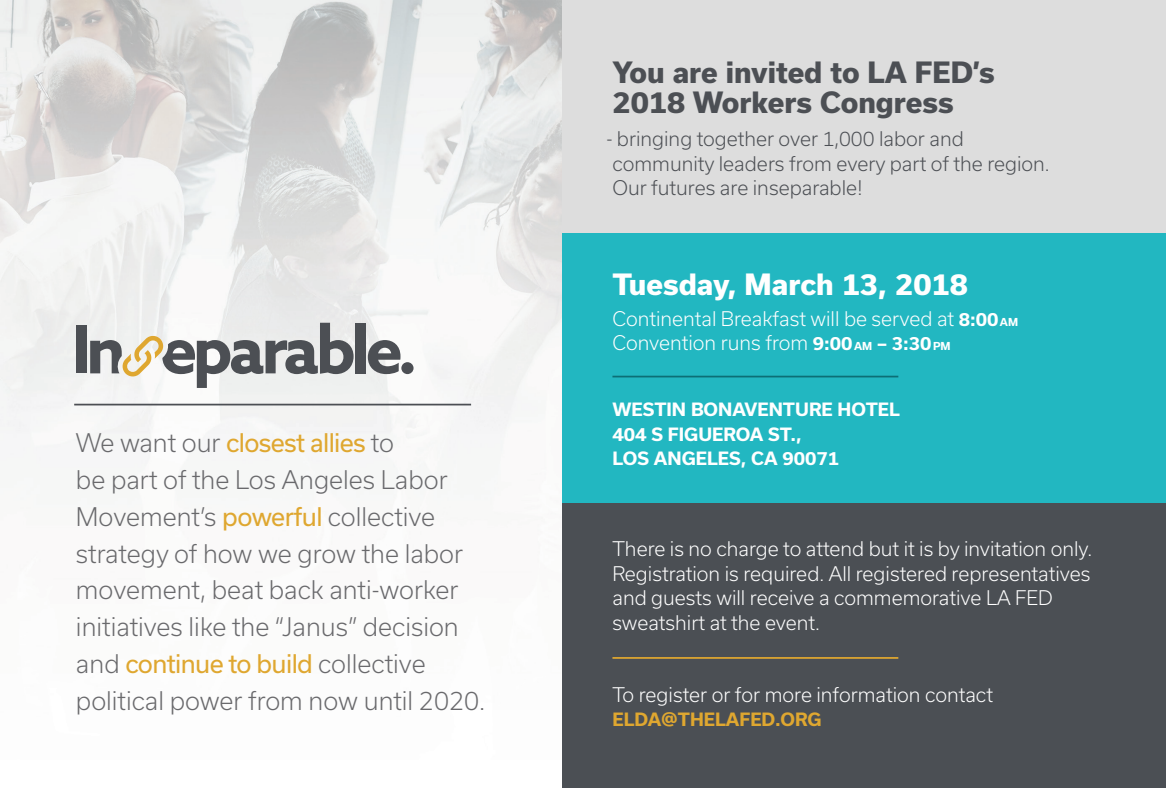
<style>
.page{position:relative;width:1166px;height:788px;background:#fff}
.page>*{position:absolute;margin:0;border:0;box-sizing:border-box;transform-origin:0 0}
.t1{font:800 28px/29.8px "Usual";color:#4c4f54}
.t2{font:800 28px "Usual";color:#fff}
.t3{font:300 24.5px/36.8px "Usual";color:#69696c}
.t4{font:300 19.25px/24.5px "Usual";color:#fff}
.t5{font:300 19.25px/24.5px "Usual";color:#4c4f54}
.t6{font:700 17.5px/24.5px "Usual";color:#fff}
.t7{font:700 17.5px "Usual";color:#dfa730}
.s1{font-weight:400;color:#dfa730}
.s2{font-weight:700;font-size:17.5px}
.s3{font-weight:700;font-size:10.5px}
</style>
<div class="page">
<img style="left:0;top:0;width:563px;height:787px">
<div style="left:563px;top:502px;width:603px;height:286px;background:#4b4f54"></div>
<div style="left:76px;top:325px;width:10px;height:48px;background:#4c4f54"></div>
<div style="left:355px;top:323px;width:10px;height:50px;background:#4c4f54"></div>
<svg style="left:368px;top:340px;width:32px;height:34px"></svg>
<div style="left:401px;top:362px;width:12px;height:12px;background:#4c4f54;border-radius:50%"></div>
<svg style="left:90px;top:323px;width:263px;height:65px"></svg>
<hr style="left:74px;top:403px;width:397px;height:2px;background:#4c4f54">
<div style="left:563px;top:232px;width:603px;height:270px;background:#22b7c1"></div>
<hr style="left:612px;top:375px;width:286px;height:2px;background:#0c6f76">
<div style="left:563px;top:0;width:603px;height:232px;background:#ddd"></div>
<hr style="left:612px;top:657px;width:286px;height:1px;background:#dfa730">
<p class="t3" style="left:76px;top:425px;width:411px">We want our <span class="s1">closest allies</span> to<br>be part of the Los Angeles Labor Movement’s <span class="s1">powerful</span> collective strategy of how we grow the labor movement, beat back anti-worker initiatives like the “Janus” decision and <span class="s1">continue to build</span> collective political power from now until 2020.</p>
<h1 class="t1" style="left:612px;top:57px;width:384px">You are invited to LA FED’s<br>2018 Workers Congress</h1>
<p class="t5" style="left:612px;top:127px;width:439px;text-indent:-6px">- bringing together over 1,000 labor and community leaders from every part of the region.<br>Our futures are inseparable!</p>
<h1 class="t2" style="left:612px;top:268px;width:357px">Tuesday, March 13, 2018</h1>
<p class="t4" style="left:612px;top:306px;width:407px">Continental Breakfast will be served at <span class="s2">8:00</span><span class="s3">AM<br></span>Convention runs from <span class="s2">9:00</span><span class="s3">AM</span> <span class="s2">– 3:30</span><span class="s3">PM</span></p>
<p class="t6" style="left:612px;top:397px;width:289px">WESTIN BONAVENTURE HOTEL<br>404 S FIGUEROA ST.,<br>LOS ANGELES, CA 90071</p>
<p class="t4" style="left:612px;top:536px;width:481px">There is no charge to attend but it is by invitation only.<br>Registration is required. All registered representatives and guests will receive a commemorative LA FED sweatshirt at the event.</p>
<p class="t4" style="left:612px;top:682px;width:382px">To register or for more information contact</p>
<p class="t7" style="left:612px;top:709px;width:211px">ELDA@THELAFED.ORG</p>
</div>
